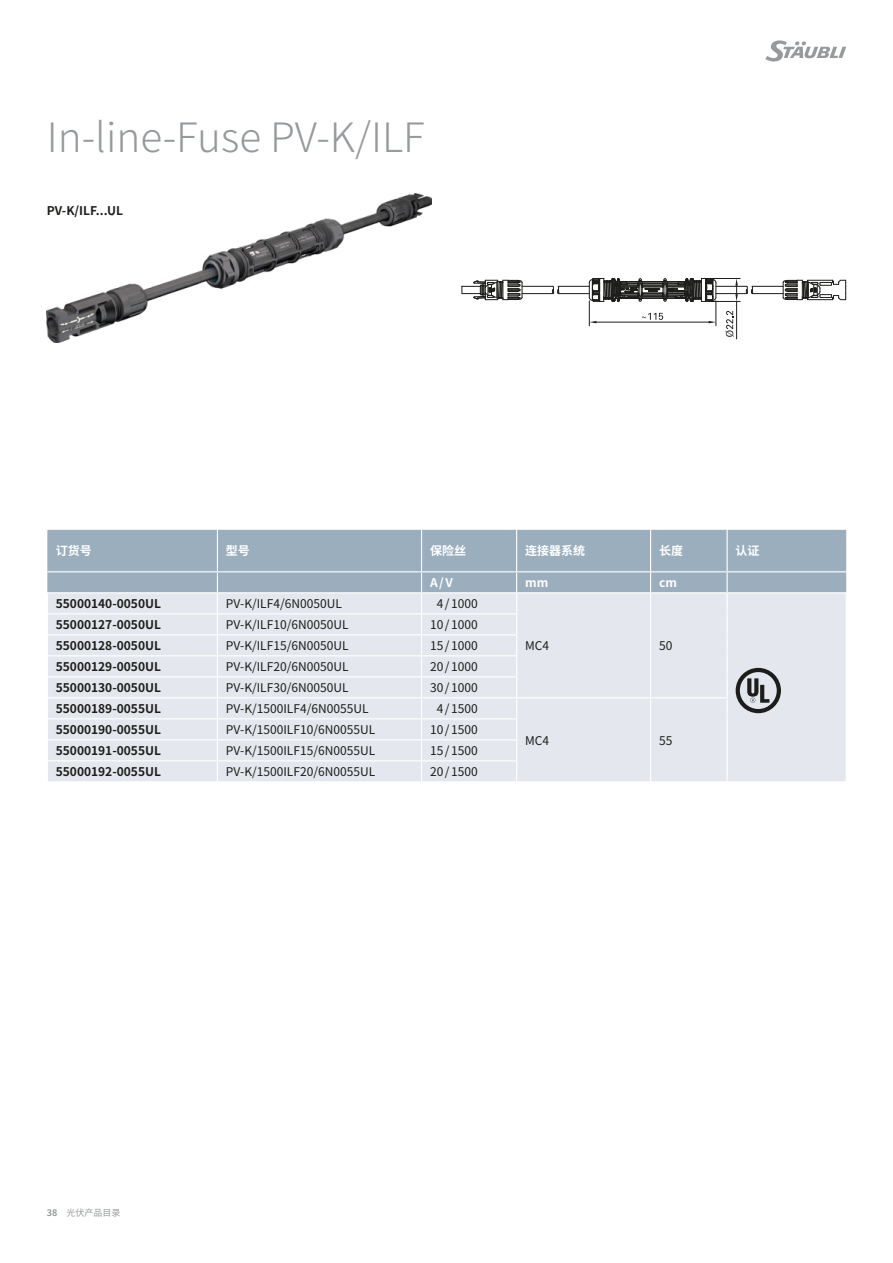
<style>
.page{position:relative;width:893px;height:1263px;background:#fff}
.page>*{position:absolute;margin:0;border:0;box-sizing:border-box;transform-origin:0 0}
.Headline_Innen_CN{font:300 40.5px "Noto Sans CJ Ksc";color:#979a9c}
.Table_Body_CN{font:12px "Noto Sans CJ Ksc";color:#1d1d1b}
.Table_Body_CN-2{font:700 12px "Noto Sans CJ Ksc";color:#1d1d1b}
.Table_Header_blue_CN{font:700 12px "Noto Sans CJ Ksc";color:#fff}
.Bildunterschrift_inn{font:700 12px "Noto Sans CJ Ksc";color:#1d1d1b}
.Bildunterschrift_inn-2{font:700 12px "Helvetica Neue LTW1 G";color:#1d1d1b}
.t1{font:9px "Noto Sans CJ Ksc";color:#979a9c}
.s1{font-weight:700}
</style>
<div class="page">
<svg style="left:765px;top:40px;width:81px;height:22px"></svg>
<img style="left:47px;top:194px;width:385px;height:149px">
<hr style="left:522px;top:286px;width:31px;height:1px;background:#1d1d1b">
<hr style="left:558px;top:286px;width:31px;height:1px;background:#1d1d1b">
<hr style="left:716px;top:286px;width:31px;height:1px;background:#1d1d1b">
<hr style="left:752px;top:286px;width:31px;height:1px;background:#1d1d1b">
<hr style="left:522px;top:293px;width:31px;height:1px;background:#1d1d1b">
<hr style="left:558px;top:293px;width:31px;height:1px;background:#1d1d1b">
<hr style="left:716px;top:293px;width:31px;height:1px;background:#1d1d1b">
<hr style="left:752px;top:293px;width:31px;height:1px;background:#1d1d1b">
<svg style="left:552px;top:286px;width:7px;height:8px"></svg>
<svg style="left:746px;top:286px;width:7px;height:8px"></svg>
<svg style="left:462px;top:279px;width:61px;height:22px"></svg>
<svg style="left:783px;top:279px;width:63px;height:22px"></svg>
<hr style="left:709px;top:301px;width:31px;height:1px;background:#1d1d1b">
<hr style="left:709px;top:278px;width:31px;height:1px;background:#1d1d1b">
<hr style="left:736px;top:301px;width:1px;height:38px;background:#1d1d1b">
<svg style="left:735px;top:279px;width:3px;height:22px"></svg>
<svg style="left:725px;top:311px;width:9px;height:26px"></svg>
<svg style="left:589px;top:278px;width:128px;height:48px"></svg>
<div style="left:47px;top:530px;width:799px;height:62px;background:#9baebe"></div>
<div style="left:48px;top:593px;width:798px;height:188px;background:#e4e8ee"></div>
<hr style="left:47px;top:613px;width:170px;height:1px;background:#fff">
<hr style="left:217px;top:613px;width:205px;height:1px;background:#fff">
<hr style="left:422px;top:613px;width:95px;height:1px;background:#fff">
<hr style="left:47px;top:634px;width:170px;height:1px;background:#fff">
<hr style="left:217px;top:634px;width:205px;height:1px;background:#fff">
<hr style="left:422px;top:634px;width:95px;height:1px;background:#fff">
<hr style="left:47px;top:655px;width:170px;height:1px;background:#fff">
<hr style="left:217px;top:655px;width:205px;height:1px;background:#fff">
<hr style="left:422px;top:655px;width:95px;height:1px;background:#fff">
<hr style="left:47px;top:676px;width:170px;height:1px;background:#fff">
<hr style="left:217px;top:676px;width:205px;height:1px;background:#fff">
<hr style="left:422px;top:676px;width:95px;height:1px;background:#fff">
<hr style="left:47px;top:697px;width:170px;height:1px;background:#fff">
<hr style="left:217px;top:697px;width:205px;height:1px;background:#fff">
<hr style="left:422px;top:697px;width:95px;height:1px;background:#fff">
<hr style="left:517px;top:697px;width:134px;height:1px;background:#fff">
<hr style="left:651px;top:697px;width:77px;height:1px;background:#fff">
<hr style="left:47px;top:718px;width:170px;height:1px;background:#fff">
<hr style="left:217px;top:718px;width:205px;height:1px;background:#fff">
<hr style="left:422px;top:718px;width:95px;height:1px;background:#fff">
<hr style="left:47px;top:739px;width:170px;height:1px;background:#fff">
<hr style="left:217px;top:739px;width:205px;height:1px;background:#fff">
<hr style="left:422px;top:739px;width:95px;height:1px;background:#fff">
<hr style="left:47px;top:760px;width:170px;height:1px;background:#fff">
<hr style="left:217px;top:760px;width:205px;height:1px;background:#fff">
<hr style="left:422px;top:760px;width:95px;height:1px;background:#fff">
<hr style="left:217px;top:530px;width:1px;height:41px;background:#fff">
<hr style="left:421px;top:530px;width:1px;height:41px;background:#fff">
<hr style="left:516px;top:530px;width:1px;height:41px;background:#fff">
<svg style="left:217px;top:572px;width:1px;height:209px"></svg>
<svg style="left:421px;top:572px;width:1px;height:209px"></svg>
<svg style="left:516px;top:572px;width:1px;height:209px"></svg>
<hr style="left:47px;top:571px;width:170px;height:1px;background:#fff">
<hr style="left:217px;top:571px;width:205px;height:1px;background:#fff">
<hr style="left:422px;top:571px;width:95px;height:1px;background:#fff">
<hr style="left:517px;top:571px;width:133px;height:1px;background:#fff">
<hr style="left:651px;top:571px;width:76px;height:1px;background:#fff">
<hr style="left:728px;top:571px;width:118px;height:1px;background:#fff">
<hr style="left:217px;top:592px;width:205px;height:1px;background:#fff">
<hr style="left:422px;top:592px;width:95px;height:1px;background:#fff">
<hr style="left:650px;top:530px;width:1px;height:42px;background:#fff">
<hr style="left:727px;top:530px;width:1px;height:42px;background:#fff">
<svg style="left:727px;top:572px;width:1px;height:209px"></svg>
<svg style="left:650px;top:572px;width:1px;height:209px"></svg>
<svg style="left:736px;top:668px;width:45px;height:45px;background:#96989b"></svg>
<div style="left:47px;top:194px;width:246px;height:21px;background:#fff"></div>
<p class="Headline_Innen_CN" style="left:47px;top:114px;width:379px">In-line-Fuse PV-K/ILF</p>
<p class="Bildunterschrift_inn" style="left:47px;top:204px;width:78px">PV-K/ILF...UL</p>
<p class="Bildunterschrift_inn-2" style="left:98px;top:203px;width:8px">..</p>
<p class="Table_Header_blue_CN" style="left:56px;top:544px;width:37px">订货号</p>
<p class="Table_Header_blue_CN" style="left:226px;top:544px;width:25px">型号</p>
<p class="Table_Header_blue_CN" style="left:430px;top:544px;width:37px">保险丝</p>
<p class="Table_Header_blue_CN" style="left:525px;top:544px;width:61px">连接器系统</p>
<p class="Table_Header_blue_CN" style="left:659px;top:544px;width:25px">长度</p>
<p class="Table_Header_blue_CN" style="left:736px;top:544px;width:25px">认证</p>
<p class="Table_Header_blue_CN" style="left:430px;top:576px;width:24px">A/V</p>
<p class="Table_Header_blue_CN" style="left:525px;top:576px;width:25px">mm</p>
<p class="Table_Header_blue_CN" style="left:659px;top:576px;width:19px">cm</p>
<p class="Table_Body_CN-2" style="left:56px;top:597px;width:107px">55000140-0050UL</p>
<p class="Table_Body_CN" style="left:226px;top:597px;width:117px">PV-K/ILF4/6N0050UL</p>
<p class="Table_Body_CN" style="left:437px;top:597px;width:43px">4/1000</p>
<p class="Table_Body_CN" style="left:525px;top:639px;width:26px">MC4</p>
<p class="Table_Body_CN" style="left:659px;top:639px;width:15px">50</p>
<p class="Table_Body_CN-2" style="left:56px;top:618px;width:107px">55000127-0050UL</p>
<p class="Table_Body_CN" style="left:226px;top:618px;width:124px">PV-K/ILF10/6N0050UL</p>
<p class="Table_Body_CN" style="left:430px;top:618px;width:49px">10/1000</p>
<p class="Table_Body_CN-2" style="left:56px;top:639px;width:107px">55000128-0050UL</p>
<p class="Table_Body_CN" style="left:226px;top:639px;width:124px">PV-K/ILF15/6N0050UL</p>
<p class="Table_Body_CN" style="left:430px;top:639px;width:49px">15/1000</p>
<p class="Table_Body_CN-2" style="left:56px;top:660px;width:107px">55000129-0050UL</p>
<p class="Table_Body_CN" style="left:226px;top:660px;width:124px">PV-K/ILF20/6N0050UL</p>
<p class="Table_Body_CN" style="left:430px;top:660px;width:49px">20/1000</p>
<p class="Table_Body_CN-2" style="left:56px;top:681px;width:107px">55000130-0050UL</p>
<p class="Table_Body_CN" style="left:226px;top:681px;width:124px">PV-K/ILF30/6N0050UL</p>
<p class="Table_Body_CN" style="left:430px;top:681px;width:49px">30/1000</p>
<p class="Table_Body_CN-2" style="left:56px;top:702px;width:107px">55000189-0055UL</p>
<p class="Table_Body_CN" style="left:226px;top:702px;width:144px">PV-K/1500ILF4/6N0055UL</p>
<p class="Table_Body_CN" style="left:437px;top:702px;width:43px">4/1500</p>
<p class="Table_Body_CN-2" style="left:56px;top:723px;width:107px">55000190-0055UL</p>
<p class="Table_Body_CN" style="left:226px;top:723px;width:151px">PV-K/1500ILF10/6N0055UL</p>
<p class="Table_Body_CN" style="left:430px;top:723px;width:49px">10/1500</p>
<p class="Table_Body_CN-2" style="left:56px;top:744px;width:107px">55000191-0055UL</p>
<p class="Table_Body_CN" style="left:226px;top:744px;width:151px">PV-K/1500ILF15/6N0055UL</p>
<p class="Table_Body_CN" style="left:430px;top:744px;width:49px">15/1500</p>
<p class="Table_Body_CN-2" style="left:56px;top:765px;width:107px">55000192-0055UL</p>
<p class="Table_Body_CN" style="left:226px;top:765px;width:151px">PV-K/1500ILF20/6N0055UL</p>
<p class="Table_Body_CN" style="left:430px;top:765px;width:49px">20/1500</p>
<p class="Table_Body_CN" style="left:525px;top:733px;width:26px">MC4</p>
<p class="Table_Body_CN" style="left:659px;top:733px;width:15px">55</p>
<p class="t1" style="left:47px;top:1208px;width:75px"><span class="s1">38</span> 光伏产品目录</p>
</div>
